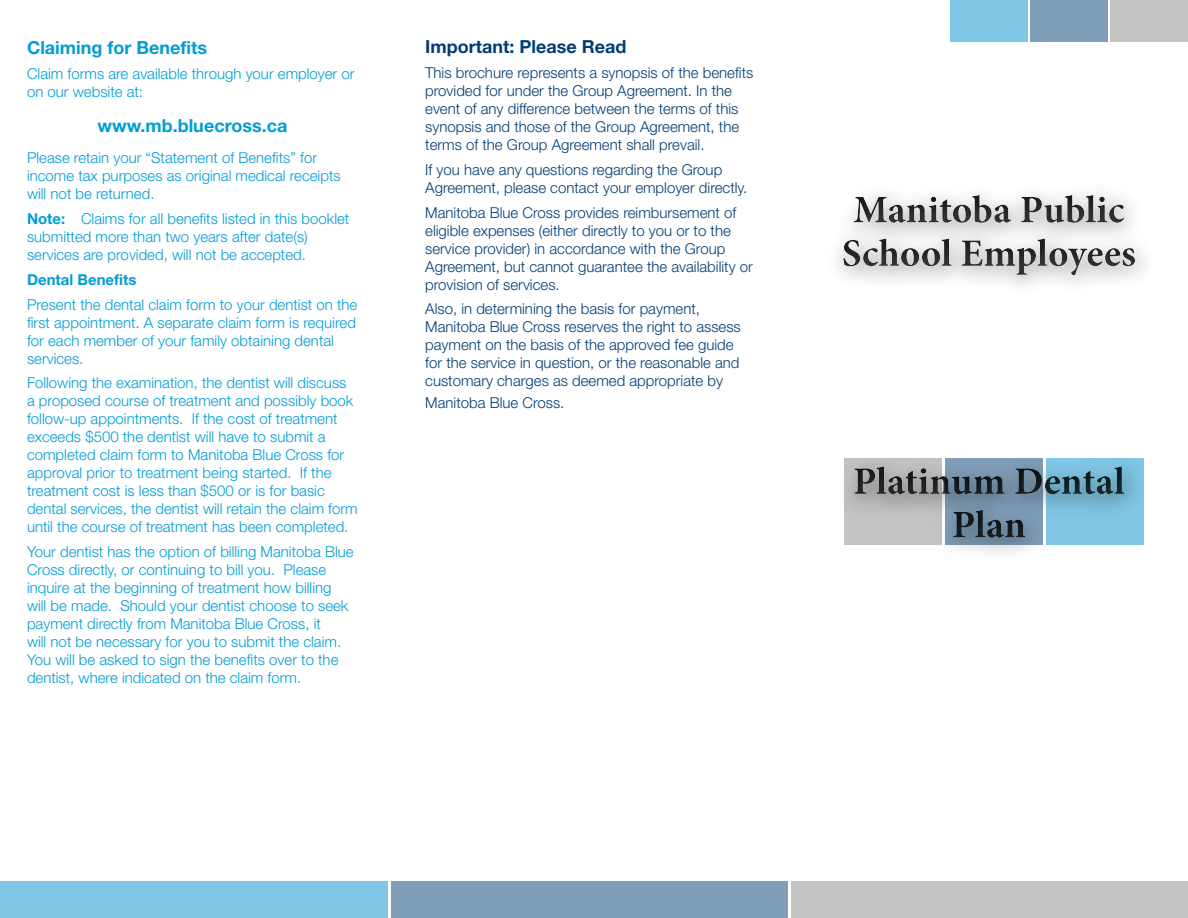
<style>
.page{position:relative;width:1188px;height:918px;background:#fff}
.page>*{position:absolute;margin:0;border:0;box-sizing:border-box;transform-origin:0 0}
.t1{font:700 18px "Helvetica Neue LT Std";color:#009dd5}
.t2{font:700 18px "Helvetica Neue LT Std";color:#003d73}
.t3{font:300 15px/18px "Helvetica Neue LT Std";color:#009dd5}
.t4{font:300 15px/18px "Helvetica Neue LT Std";color:#003d73}
.t5{font:700 15px "Helvetica Neue LT Std";color:#009dd5}
.s1{font-weight:700}
</style>
<div class="page">
<div style="left:819px;top:170px;width:334px;height:386px;background:#1c1c1a;opacity:.75"></div>
<svg style="left:946px;top:459px;width:97px;height:86px;background:#637b90"></svg>
<svg style="left:1047px;top:459px;width:97px;height:86px;background:#71b1cc"></svg>
<svg style="left:845px;top:459px;width:97px;height:86px;background:#aaa"></svg>
<div style="left:392px;top:881px;width:396px;height:37px;background:#809eb9"></div>
<div style="left:0;top:881px;width:388px;height:37px;background:#80c7e6"></div>
<div style="left:791px;top:881px;width:397px;height:37px;background:#c3c3c3"></div>
<div style="left:1030px;top:0;width:78px;height:41px;background:#809eb9"></div>
<div style="left:950px;top:0;width:77px;height:41px;background:#80c7e6"></div>
<div style="left:1111px;top:0;width:77px;height:41px;background:#c3c3c3"></div>
<p class="t1" style="left:27px;top:36px;width:182px">Claiming for Benefits</p>
<p class="t3" style="left:27px;top:64px;width:329px">Claim forms are available through your employer or on our website at:</p>
<p class="t1" style="left:97px;top:114px;width:191px">www.mb.bluecross.ca</p>
<p class="t3" style="left:27px;top:149px;width:315px">Please retain your “Statement of Benefits” for income tax purposes as original medical receipts will not be returned.</p>
<p class="t3" style="left:27px;top:209px;width:324px"><span class="s1">Note:</span> Claims for all benefits listed in this booklet submitted more than two years after date(s) services are provided, will not be accepted.</p>
<p class="t5" style="left:27px;top:270px;width:111px">Dental Benefits</p>
<p class="t3" style="left:27px;top:295px;width:332px">Present the dental claim form to your dentist on the first appointment. A separate claim form is required for each member of your family obtaining dental services.</p>
<p class="t3" style="left:27px;top:374px;width:332px">Following the examination, the dentist will discuss a proposed course of treatment and possibly book follow-up appointments. If the cost of treatment exceeds $500 the dentist will have to submit a completed claim form to Manitoba Blue Cross for approval prior to treatment being started. If the treatment cost is less than $500 or is for basic dental services, the dentist will retain the claim form until the course of treatment has been completed.</p>
<p class="t3" style="left:27px;top:542px;width:328px">Your dentist has the option of billing Manitoba Blue Cross directly, or continuing to bill you. Please inquire at the beginning of treatment how billing will be made. Should your dentist choose to seek payment directly from Manitoba Blue Cross, it<br>will not be necessary for you to submit the claim.<br>You will be asked to sign the benefits over to the dentist, where indicated on the claim form.</p>
<p class="t2" style="left:425px;top:36px;width:203px">Important: Please Read</p>
<p class="t4" style="left:425px;top:64px;width:330px">This brochure represents a synopsis of the benefits provided for under the Group Agreement. In the event of any difference between the terms of this synopsis and those of the Group Agreement, the terms of the Group Agreement shall prevail.</p>
<p class="t4" style="left:425px;top:160px;width:324px">If you have any questions regarding the Group<br>Agreement, please contact your employer directly.</p>
<p class="t4" style="left:425px;top:203px;width:329px">Manitoba Blue Cross provides reimbursement of eligible expenses (either directly to you or to the service provider) in accordance with the Group Agreement, but cannot guarantee the availability or provision of services.</p>
<p class="t4" style="left:425px;top:300px;width:317px">Also, in determining the basis for payment, Manitoba Blue Cross reserves the right to assess payment on the basis of the approved fee guide for the service in question, or the reasonable and customary charges as deemed appropriate by</p>
<p class="t4" style="left:425px;top:393px;width:141px">Manitoba Blue Cross.</p>
</div>
